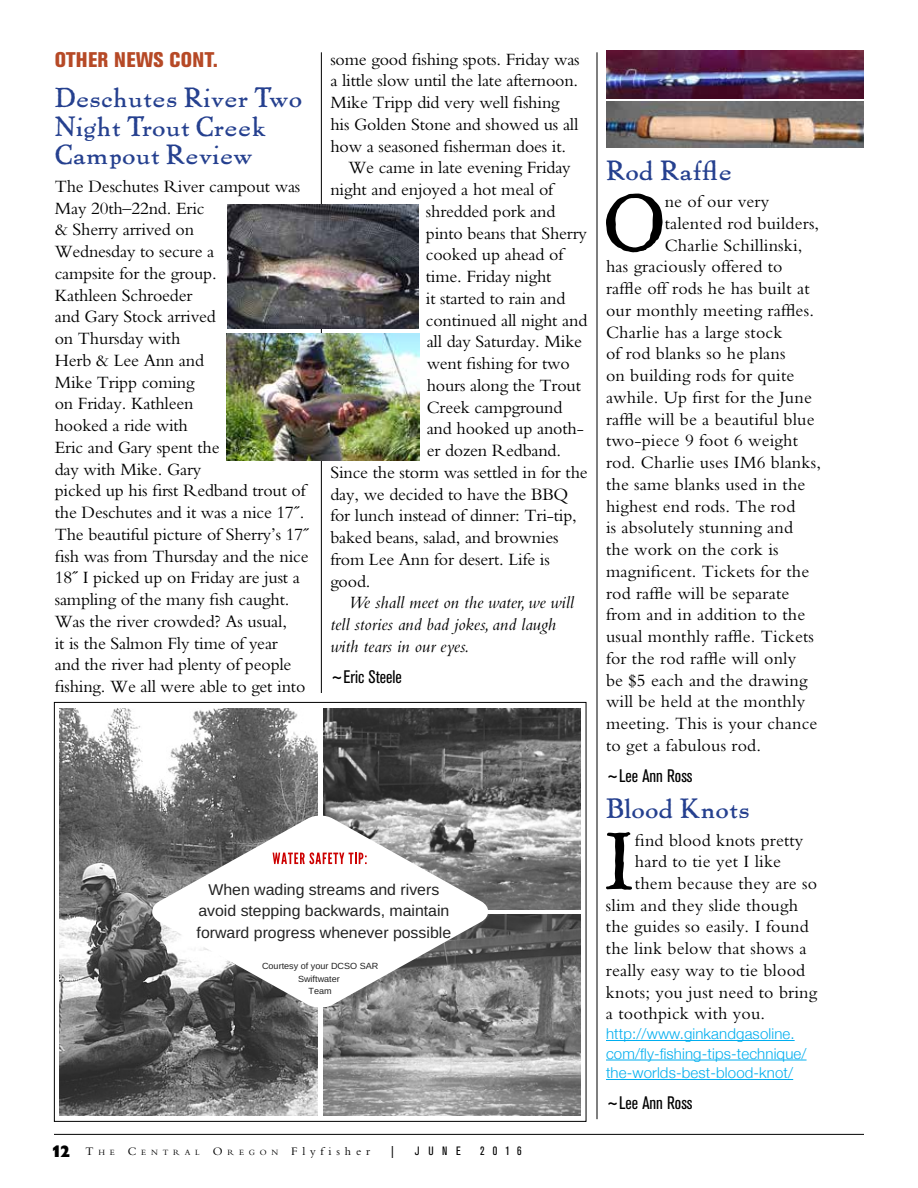
<style>
.page{position:relative;width:918px;height:1188px;background:#fff}
.page>*{position:absolute;margin:0;border:0;box-sizing:border-box;transform-origin:0 0}
.t1{font:78.15px "Pabst L";color:#000}
.t2{font:27px/28.5px "Pabst L";color:#25408f}
.t3{font:800 condensed 21px "Akzidenz Grotesk BE";letter-spacing:.02em;color:#b64926}
.t4{font:18px/21.8px "Bembo";letter-spacing:-.01em;color:#000}
.t5{font:18px "Bembo";letter-spacing:.01em;color:#000}
.t6{font:italic 18px/21.8px "Bembo";color:#000}
.t7{font:condensed 18px "Akzidenz Grotesk BE";color:#000}
.t8{font:15.6px/21.6px "Arimo";color:#222;text-align:center}
.t9{font:300 15px/19.5px "Helvetica Neue";letter-spacing:.01em;color:#00aeef}
.t10{font:condensed 12px "Akzidenz Grotesk BE";letter-spacing:.7em;color:#000}
.t11{font:8.85px/12.1px "Arimo";color:#222;text-align:center}
.t12{font:8.4px "Bembo";letter-spacing:.57em;color:#000}
.s1{font-family:"Gill Sans Extra Bold Display";font-size:16.5px}
.s2{font-size:12px}
</style>
<div class="page">
<hr style="left:54px;top:1134px;width:810px;height:1px;background:#000">
<img style="left:60px;top:708px;width:258px;height:408px">
<img style="left:323px;top:708px;width:258px;height:201px">
<img style="left:323px;top:915px;width:258px;height:201px">
<svg style="left:152px;top:816px;width:336px;height:192px"></svg>
<svg style="left:273px;top:852px;width:94px;height:12px"></svg>
<hr style="left:321px;top:52px;width:1px;height:641px;background:#000">
<hr style="left:597px;top:52px;width:1px;height:1067px;background:#000">
<img style="left:227px;top:334px;width:192px;height:126px">
<img style="left:228px;top:204px;width:190px;height:124px">
<hr style="left:606px;top:1040px;width:189px;height:1px;background:#00aeef">
<hr style="left:606px;top:1060px;width:201px;height:1px;background:#00aeef">
<hr style="left:606px;top:1079px;width:187px;height:1px;background:#00aeef">
<img style="left:606px;top:51px;width:258px;height:47px">
<img style="left:606px;top:102px;width:258px;height:45px">
<p class="t3" style="left:55px;top:47px;width:165px">OTHER NEWS CONT.</p>
<h2 class="t2" style="left:55px;top:83px;width:249px">Deschutes River Two<br>Night Trout Creek<br>Campout Review</h2>
<p class="t4" style="left:55px;top:175px;width:256px">The Deschutes River campout was<br>May 20th–22nd. Eric<br>&amp; Sherry arrived on<br>Wednesday to secure a<br>campsite for the group.<br>Kathleen Schroeder<br>and Gary Stock arrived<br>on Thursday with<br>Herb &amp; Lee Ann and<br>Mike Tripp coming<br>on Friday. Kathleen<br>hooked a ride with<br>Eric and Gary spent the<br>day with Mike. Gary<br>picked up his first Redband trout of the Deschutes and it was a nice 17˝.<br>The beautiful picture of Sherry’s 17˝ fish was from Thursday and the nice<br>18˝ I picked up on Friday are just a sampling of the many fish caught.<br>Was the river crowded? As usual,<br>it is the Salmon Fly time of year<br>and the river had plenty of people fishing. We all were able to get into</p>
<p class="t4" style="left:330px;top:48px;width:251px">some good fishing spots. Friday was</p>
<p class="t4" style="left:330px;top:70px;width:249px">a little slow until the late afternoon.</p>
<p class="t4" style="left:330px;top:91px;width:231px">Mike Tripp did very well fishing</p>
<p class="t4" style="left:330px;top:113px;width:250px">his Golden Stone and showed us all</p>
<p class="t4" style="left:330px;top:135px;width:237px">how a seasoned fisherman does it.</p>
<p class="t4" style="left:348px;top:157px;width:224px">We came in late evening Friday</p>
<p class="t4" style="left:330px;top:178px;width:224px">night and enjoyed a hot meal of</p>
<p class="t4" style="left:426px;top:200px;width:131px">shredded pork and</p>
<p class="t4" style="left:426px;top:222px;width:163px">pinto beans that Sherry</p>
<p class="t4" style="left:426px;top:244px;width:139px">cooked up ahead of</p>
<p class="t4" style="left:426px;top:265px;width:127px">time. Friday night</p>
<p class="t4" style="left:426px;top:287px;width:141px">it started to rain and</p>
<p class="t4" style="left:426px;top:309px;width:163px">continued all night and</p>
<p class="t4" style="left:427px;top:330px;width:157px">all day Saturday. Mike</p>
<p class="t4" style="left:427px;top:352px;width:145px">went fishing for two</p>
<p class="t4" style="left:427px;top:374px;width:156px">hours along the Trout</p>
<p class="t4" style="left:427px;top:396px;width:137px">Creek campground</p>
<p class="t4" style="left:427px;top:417px;width:159px">and hooked up anoth-</p>
<p class="t4" style="left:427px;top:439px;width:136px">er dozen Redband.</p>
<p class="t4" style="left:330px;top:461px;width:259px">Since the storm was settled in for the</p>
<p class="t4" style="left:330px;top:483px;width:240px">day, we decided to have the BBQ</p>
<p class="t4" style="left:330px;top:504px;width:248px">for lunch instead of dinner: Tri-tip,</p>
<p class="t4" style="left:330px;top:526px;width:230px">baked beans, salad, and brownies</p>
<p class="t4" style="left:330px;top:548px;width:221px">from Lee Ann for desert. Life is</p>
<p class="t4" style="left:330px;top:570px;width:42px">good.</p>
<p class="t6" style="left:330px;top:591px;width:245px;text-indent:18px">We shall meet on the water, we will tell stories and bad jokes, and laugh with tears in our eyes.</p>
<p class="t7" style="left:330px;top:666px;width:73px">~Eric Steele</p>
<p class="t8" style="left:197px;top:879px;width:256px">When wading streams and rivers avoid stepping backwards, maintain forward progress whenever possible</p>
<p class="t11" style="left:262px;top:960px;width:118px">Courtesy of your DCSO SAR<br>Swiftwater<br>Team</p>
<p class="t12" style="left:52px;top:1148px;width:319px"><span class="s1">12</span> <span class="s2">T</span>HE <span class="s2">C</span>ENTRAL <span class="s2">O</span>REGON <span class="s2">Flyfisher</span></p>
<p class="t10" style="left:391px;top:1145px;width:4px">|</p>
<p class="t10" style="left:415px;top:1145px;width:47px">JUNE</p>
<p class="t10" style="left:480px;top:1145px;width:43px">2016</p>
<h2 class="t2" style="left:606px;top:155px;width:127px">Rod Raffle</h2>
<h1 class="t1" style="left:604px;top:172px;width:62px">O</h1>
<p class="t5" style="left:665px;top:191px;width:106px">ne of our very</p>
<p class="t5" style="left:665px;top:213px;width:156px">talented rod builders,</p>
<p class="t5" style="left:665px;top:235px;width:139px">Charlie Schillinski,</p>
<p class="t5" style="left:606px;top:256px;width:178px">has graciously offered to</p>
<p class="t5" style="left:606px;top:278px;width:205px">raffle off rods he has built at</p>
<p class="t5" style="left:606px;top:300px;width:210px">our monthly meeting raffles.</p>
<p class="t5" style="left:606px;top:322px;width:178px">Charlie has a large stock</p>
<p class="t5" style="left:606px;top:343px;width:181px">of rod blanks so he plans</p>
<p class="t5" style="left:606px;top:365px;width:190px">on building rods for quite</p>
<p class="t5" style="left:606px;top:387px;width:207px">awhile. Up first for the June</p>
<p class="t5" style="left:606px;top:409px;width:210px">raffle will be a beautiful blue</p>
<p class="t5" style="left:606px;top:430px;width:194px">two-piece 9 foot 6 weight</p>
<p class="t5" style="left:606px;top:452px;width:217px">rod. Charlie uses IM6 blanks,</p>
<p class="t5" style="left:606px;top:474px;width:201px">the same blanks used in the</p>
<p class="t5" style="left:606px;top:496px;width:191px">highest end rods. The rod</p>
<p class="t5" style="left:606px;top:517px;width:189px">is absolutely stunning and</p>
<p class="t5" style="left:606px;top:539px;width:174px">the work on the cork is</p>
<p class="t5" style="left:606px;top:561px;width:205px">magnificent. Tickets for the</p>
<p class="t5" style="left:606px;top:583px;width:185px">rod raffle will be separate</p>
<p class="t5" style="left:606px;top:604px;width:201px">from and in addition to the</p>
<p class="t5" style="left:606px;top:626px;width:209px">usual monthly raffle. Tickets</p>
<p class="t5" style="left:606px;top:648px;width:192px">for the rod raffle will only</p>
<p class="t5" style="left:606px;top:669px;width:203px">be $5 each and the drawing</p>
<p class="t5" style="left:606px;top:691px;width:201px">will be held at the monthly</p>
<p class="t5" style="left:606px;top:713px;width:213px">meeting. This is your chance</p>
<p class="t5" style="left:606px;top:735px;width:157px">to get a fabulous rod.</p>
<p class="t7" style="left:606px;top:765px;width:88px">~Lee Ann Ross</p>
<h2 class="t2" style="left:606px;top:793px;width:146px">Blood Knots</h2>
<h1 class="t1" style="left:604px;top:810px;width:32px">I</h1>
<p class="t5" style="left:635px;top:829px;width:170px">find blood knots pretty</p>
<p class="t5" style="left:635px;top:851px;width:148px">hard to tie yet I like</p>
<p class="t5" style="left:635px;top:873px;width:184px">them because they are so</p>
<p class="t5" style="left:606px;top:895px;width:194px">slim and they slide though</p>
<p class="t5" style="left:606px;top:916px;width:204px">the guides so easily. I found</p>
<p class="t5" style="left:606px;top:938px;width:202px">the link below that shows a</p>
<p class="t5" style="left:606px;top:960px;width:201px">really easy way to tie blood</p>
<p class="t5" style="left:606px;top:982px;width:213px">knots; you just need to bring</p>
<p class="t5" style="left:606px;top:1003px;width:161px">a toothpick with you.</p>
<p class="t9" style="left:606px;top:1023px;width:202px">http://www.ginkandgasoline. com/fly-fishing-tips-technique/ the-worlds-best-blood-knot/</p>
<p class="t7" style="left:606px;top:1093px;width:88px">~Lee Ann Ross</p>
</div>
